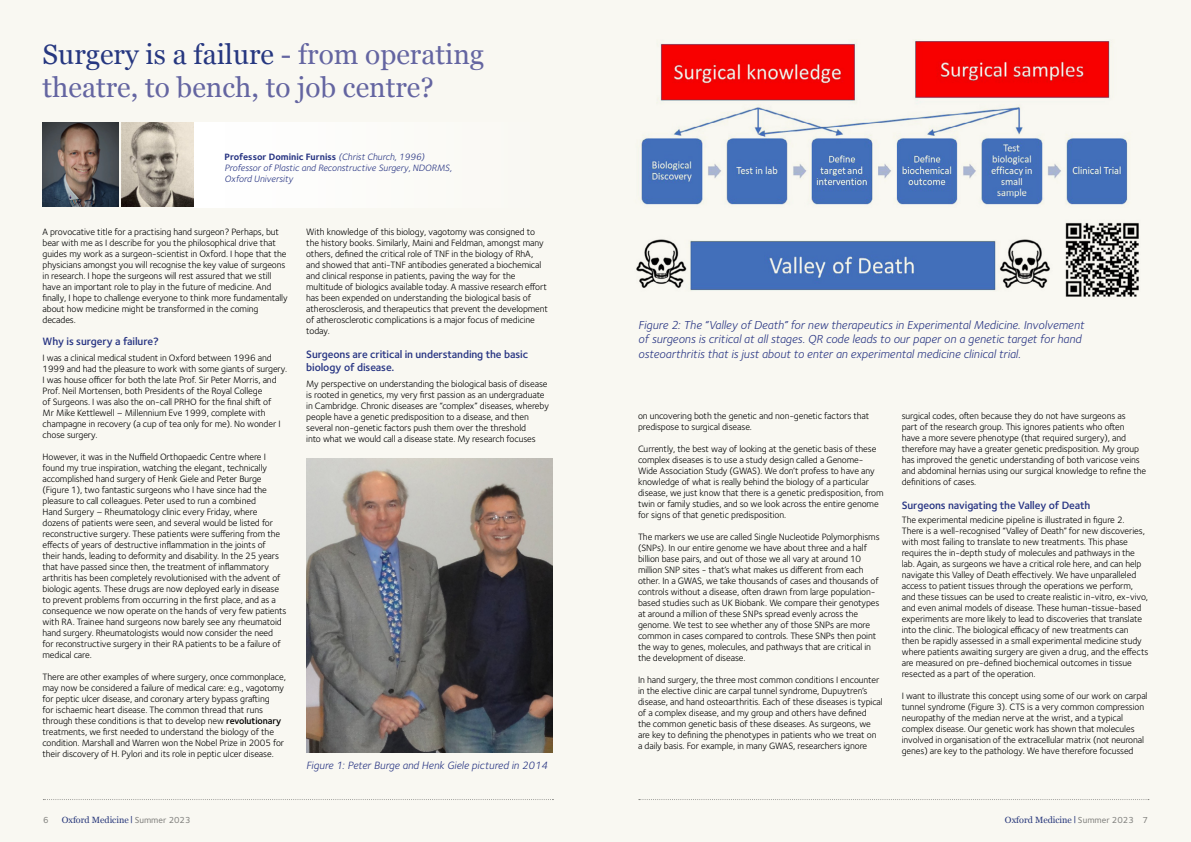
<style>
.page{position:relative;width:1191px;height:842px;background:#f9f8f2}
.page>*{position:absolute;margin:0;border:0;box-sizing:border-box;transform-origin:0 0}
.t1{font:28px "Georgia";color:#263780}
.t2{font:28px "Georgia";color:#6465a1}
.t3{font:italic 12px/14.4px "Foundry Sterling OT2";color:#283583}
.t4{font:600 11px/13px "Foundry Sterling";letter-spacing:-.01em;color:#283583}
.t5{font:italic 10.9px "Foundry Sterling OT2";color:#283583}
.t6{font:9.5px/11px "Foundry Sterling";letter-spacing:-.01em;color:#000}
.t7{font:italic 9.5px/11px "Foundry Sterling";color:#283583}
.t8{font:9px "Georgia";color:#263780}
.t9{font:500 9px "Foundry Sterling";color:#878787}
.s1{color:#6465a1}
.s2{font-weight:700;font-style:normal}
.s3{font-family:"Foundry Sterling OT2"}
.s4{font-weight:600}
.s5{font-family:"Big Caslon";font-weight:500}
.s6{font-family:"Foundry Sterling";font-weight:500;color:#878787}
</style>
<div class="page">
<div style="left:193px;top:122px;width:360px;height:85px;background:#fff"></div>
<img style="left:636px;top:41px;width:503px;height:256px">
<img style="left:43px;top:122px;width:75px;height:85px">
<img style="left:122px;top:122px;width:71px;height:85px">
<img style="left:306px;top:459px;width:247px;height:294px">
<p class="t1" style="left:43px;top:34px;width:443px">Surgery is a failure <span class="s1">- from operating</span></p>
<p class="t2" style="left:43px;top:67px;width:393px">theatre, to bench, to job centre?</p>
<p class="t7" style="left:225px;top:152px;width:228px"><span class="s2">Professor Dominic Furniss</span> (Christ Church, 1996)<br>Professor of Plastic and Reconstructive Surgery, NDORMS,<br>Oxford University</p>
<p class="t6" style="left:43px;top:226px;width:246px">A prov<span class="s3">ocative title for a practising hand surgeon? Perhaps, but bear with me as I</span> describe for you the philosophical drive that guides my work as a surgeon-scientist in Oxford. I hope that the physicians amongst you will recognise the key value of surgeons in research. I hope the surgeons will rest assured that we still have an important role to play in the future of medicine. And finally, I hope to challenge everyone to think more fundamentally about how medicine might be transformed in the coming decades.</p>
<p class="t4" style="left:43px;top:335px;width:118px">Why is surgery a failure?</p>
<p class="t6" style="left:43px;top:353px;width:246px">I was a clinical medical student in Oxford between 1996 and 1999 and had the pleasure to work with some giants of surgery.<br>I was house officer for both the late Prof. Sir Peter Morris, and Prof. Neil Mortensen, both Presidents of the Royal College<br>of Surgeons. I was also the on-call PRHO for the final shift of<br>Mr Mike Kettlewell – Millennium Eve 1999, complete with champagne in recovery (a cup of tea only for me). No wonder I chose surgery.</p>
<p class="t6" style="left:43px;top:452px;width:245px">However, it was in the Nuffield Orthopaedic Centre where I found my true inspiration, watching the elegant, technically accomplished hand surgery of Henk Giele and Peter Burge (Figure 1), two fantastic surgeons who I have since had the pleasure to call colleagues. Peter used to run a combined<br>Hand Surgery – Rheumatology clinic every Friday, where dozens of patients were seen, and several would be listed for reconstructive surgery. These patients were suffering from the effects of years of destructive inflammation in the joints of<br>their hands, leading to deformity and disability. In the 25 years that have passed since then, the treatment of inflammatory arthritis has been completely revolutionised with the advent of biologic agents. These drugs are now deployed early in disease to prevent problems from occurring in the first place, and as a consequence we now operate on the hands of very few patients with RA. Trainee hand surgeons now barely see any rheumatoid hand surgery. Rheumatologists would now consider the need for reconstructive surgery in their RA patients to be a failure of medical care.</p>
<p class="t6" style="left:43px;top:672px;width:245px">There are other examples of where surgery, once commonplace, may now be considered a failure of medical care: e.g., vagotomy for peptic ulcer disease, and coronary artery bypass grafting<br>for ischaemic heart disease. The common thread that runs through these conditions is that to develop new <span class="s4">revolutionary </span>treatments, we first needed to understand the biology of the condition. Marshall and Warren won the Nobel Prize in 2005 for their discovery of H. Pylori and its role in peptic ulcer disease.</p>
<p class="t6" style="left:306px;top:226px;width:243px">With knowledge of this biology, vagotomy was consigned to the history books. Similarly, Maini and Feldman, amongst many others, defined the critical role of TNF in the biology of RhA, and showed that anti-TNF antibodies generated a biochemical and clinical response in patients, paving the way for the multitude of biologics available today. A massive research effort has been expended on understanding the biological basis of atherosclerosis, and therapeutics that prevent the development of atherosclerotic complications is a major focus of medicine today.</p>
<p class="t4" style="left:306px;top:348px;width:223px">Surgeons are critical in understanding the basic biology of disease.</p>
<p class="t6" style="left:306px;top:379px;width:244px">My perspective on understanding the biological basis of disease is rooted in genetics, my very first passion as an undergraduate in Cambridge. Chronic diseases are “complex” diseases, whereby people have a genetic predisposition to a disease, and then several non-genetic factors push them over the threshold<br>into what we would call a disease state. My research focuses</p>
<p class="t5" style="left:306px;top:757px;width:243px">Figure 1: Peter Burge and Henk Giele pictured in 2014</p>
<p class="t3" style="left:638px;top:317px;width:447px">Figure 2: The “Valley of Death” for new therapeutics in Experimental Medicine. Involvement of surgeons is critical at all stages. QR code leads to our paper on a genetic target for hand osteoarthritis that is just about to enter an experimental medicine clinical trial.</p>
<p class="t6" style="left:638px;top:411px;width:233px">on uncovering both the genetic and non-genetic factors that predispose to surgical disease.</p>
<p class="t6" style="left:638px;top:444px;width:247px">Currently, the best way of looking at the genetic basis of these complex diseases is to use a study design called a Genome-Wide Association Study (GWAS). We don’t profess to have any knowledge of what is really behind the biology of a particular disease, we just know that there is a genetic predisposition, from twin or family studies, and so we look across the entire genome for signs of that genetic predisposition.</p>
<p class="t6" style="left:638px;top:532px;width:243px">The markers we use are called Single Nucleotide Polymorphisms (SNPs). In our entire genome we have about three and a half billion base pairs, and out of those we all vary at around 10 million SNP sites - that’s what makes us different from each other. In a GWAS, we take thousands of cases and thousands of controls without a disease, often drawn from large population&shy;based studies such as UK Biobank. We compare their genotypes at around a million of these SNPs spread evenly across the genome. We test to see whether any of those SNPs are more common in cases compared to controls. These SNPs then point the way to genes, molecules, and pathways that are critical in the development of disease.</p>
<p class="t6" style="left:638px;top:675px;width:246px">In hand surgery, the three most common conditions I encounter in the elective clinic are carpal tunnel syndrome, Dupuytren’s disease, and hand osteoarthritis. Each of these diseases is typical of a complex disease, and my group and others have defined<br>the common genetic basis of these diseases. As surgeons, we are key to defining the phenotypes in patients who we treat on a daily basis. For example, in many GWAS, researchers ignore</p>
<p class="t6" style="left:901px;top:411px;width:246px">surgical codes, often because they do not have surgeons as<br>part of the research group. This ignores patients who often<br>have a more severe phenotype (that required surgery), and therefore may have a greater genetic predisposition. My group has improved the genetic understanding of both varicose veins and abdominal hernias using our surgical knowledge to refine the definitions of cases.</p>
<p class="t4" style="left:901px;top:499px;width:190px">Surgeons navigating the Valley of Death</p>
<p class="t6" style="left:901px;top:514px;width:248px">The experimental medicine pipeline is illustrated in figure 2.<br>There is a well-recognised “Valley of Death” for new discoveries, with most failing to translate to new treatments. This phase requires the in-depth study of molecules and pathways in the lab. Again, as surgeons we have a critical role here, and can help navigate this Valley of Death effectively. We have unparalleled access to patient tissues through the operations we perform, and these tissues can be used to create realistic in-vitro, ex-vivo, and even animal models of disease. These human-tissue-based experiments are more likely to lead to discoveries that translate into the clinic. The biological efficacy of new treatments can then be rapidly assessed in a small experimental medicine study where patients awaiting surgery are given a drug, and the effects are measured on pre-defined biochemical outcomes in tissue resected as a part of the operation.</p>
<p class="t6" style="left:901px;top:690px;width:247px">I want to illustrate this concept using some of our work on carpal tunnel syndrome (Figure 3). CTS is a very common compression neuropathy of the median nerve at the wrist, and a typical complex disease. Our genetic work has shown that molecules involved in organisation of the extracellular matrix (not neuronal genes) are key to the pathology. We have therefore focussed</p>
<p class="t9" style="left:43px;top:814px;width:7px">6</p>
<p class="t8" style="left:62px;top:813px;width:130px">Oxford Medicine <span class="s5">|</span> <span class="s6">Summer 2023</span></p>
<p class="t8" style="left:1005px;top:813px;width:144px">Oxford Medicine <span class="s5">|</span> <span class="s6">Summer 2023 7</span></p>
</div>
